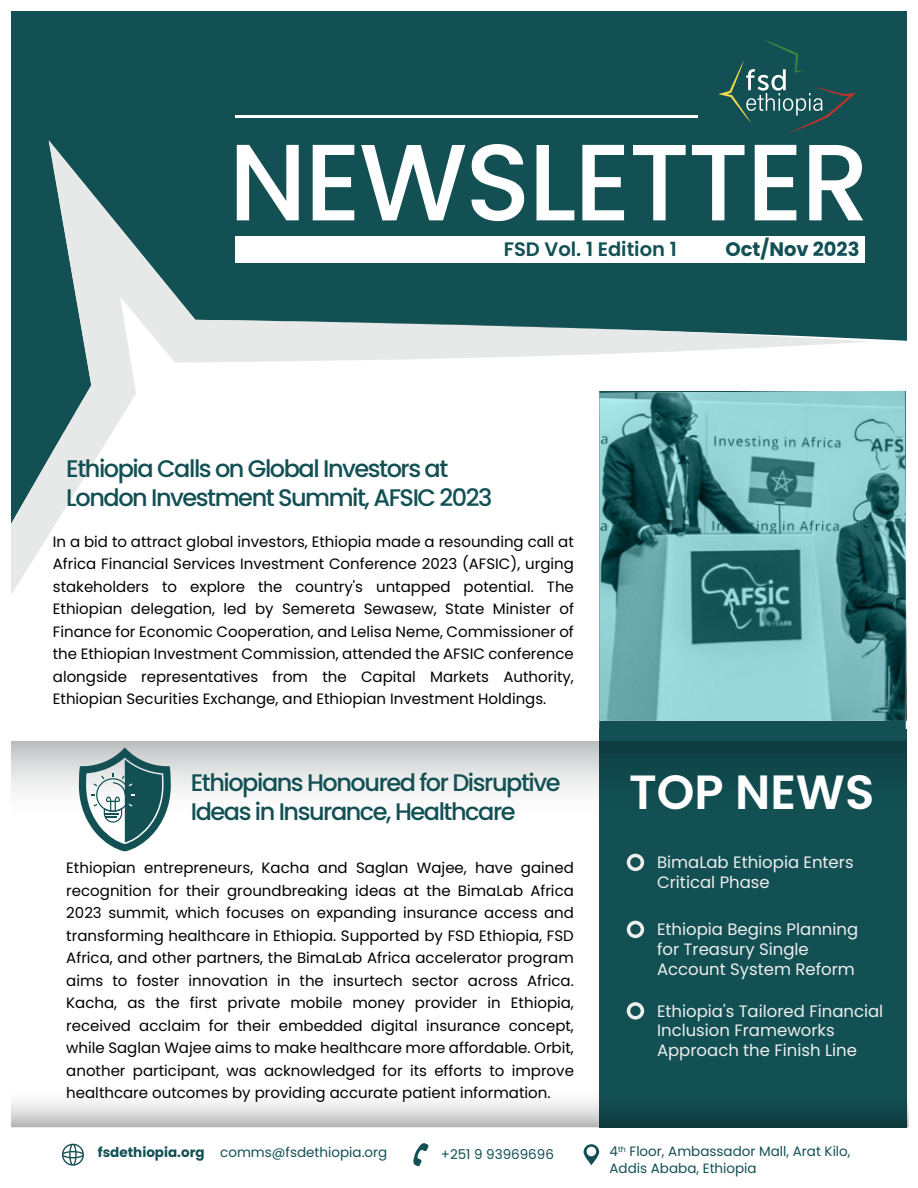
<style>
.page{position:relative;width:918px;height:1188px;background:#fff}
.page>*{position:absolute;margin:0;border:0;box-sizing:border-box;transform-origin:0 0}
.t1{font:500 108.45px "Poppins";letter-spacing:-.02em;color:#fff}
.t2{font:600 48px "Poppins";color:#fff}
.t3{font:500 24px/28.8px "Poppins";letter-spacing:-.06em;color:#125054}
.t4{font:600 19.5px "Poppins";color:#125054}
.t5{font:700 19.5px "Poppins";color:#125054}
.t6{font:16.5px/19.8px "Poppins";color:#eee}
.t7{font:15px/22.5px "Poppins";color:#000;text-align:justify}
.t8{font:13.5px/16.2px "Poppins";color:#125054}
.s1{font-weight:700}
</style>
<div class="page">
<div style="left:11px;top:11px;width:896px;height:380px;background:#125054"></div>
<svg style="left:11px;top:140px;width:860px;height:454px"></svg>
<svg style="left:49px;top:140px;width:601px;height:245px;background:#5b8587"></svg>
<img style="left:906px;top:603px;width:1px;height:118px">
<div style="left:599px;top:729px;width:308px;height:398px;background:#125054"></div>
<svg style="left:718px;top:39px;width:138px;height:95px;background:#235a5b"></svg>
<svg style="left:627px;top:854px;width:17px;height:17px"></svg>
<svg style="left:627px;top:921px;width:17px;height:17px"></svg>
<svg style="left:627px;top:1002px;width:17px;height:18px"></svg>
<svg style="left:62px;top:1144px;width:22px;height:22px"></svg>
<svg style="left:413px;top:1143px;width:16px;height:23px"></svg>
<svg style="left:584px;top:1144px;width:15px;height:21px"></svg>
<svg style="left:79px;top:747px;width:92px;height:104px"></svg>
<hr style="left:235px;top:115px;width:462px;height:3px;background:#fff">
<div style="left:235px;top:236px;width:630px;height:27px;background:#fff"></div>
<svg style="left:599px;top:391px;width:307px;height:338px;background:#205b5f"></svg>
<img style="left:600px;top:391px;width:306px;height:330px">
<h1 class="t1" style="left:229px;top:106px;width:643px">NEWSLETTER</h1>
<h3 class="t4" style="left:504px;top:236px;width:175px">FSD Vol. 1 Edition 1</h3>
<h3 class="t5" style="left:726px;top:236px;width:136px">Oct/Nov 2023</h3>
<h3 class="t3" style="left:66px;top:454px;width:428px">Ethiopia Calls on Global Investors at<br>London Investment Summit, AFSIC 2023</h3>
<p class="t7" style="left:53px;top:530px;width:523px">In a bid to attract global investors, Ethiopia made a resounding call at Africa Financial Services Investment Conference 2023 (AFSIC), urging stakeholders to explore the country's untapped potential. The Ethiopian delegation, led by Semereta Sewasew, State Minister of Finance for Economic Cooperation, and Lelisa Neme, Commissioner of the Ethiopian Investment Commission, attended the AFSIC conference alongside representatives from the Capital Markets Authority, Ethiopian Securities Exchange, and Ethiopian Investment Holdings.</p>
<h3 class="t3" style="left:191px;top:768px;width:371px">Ethiopians Honoured for Disruptive<br>Ideas in Insurance, Healthcare</h3>
<p class="t7" style="left:66px;top:857px;width:509px">Ethiopian entrepreneurs, Kacha and Saglan Wajee, have gained recognition for their groundbreaking ideas at the BimaLab Africa 2023 summit, which focuses on expanding insurance access and transforming healthcare in Ethiopia. Supported by FSD Ethiopia, FSD Africa, and other partners, the BimaLab Africa accelerator program aims to foster innovation in the insurtech sector across Africa.<br>Kacha, as the first private mobile money provider in Ethiopia, received acclaim for their embedded digital insurance concept, while Saglan Wajee aims to make healthcare more affordable. Orbit, another participant, was acknowledged for its efforts to improve healthcare outcomes by providing accurate patient information.</p>
<p class="t8" style="left:98px;top:1144px;width:291px"><span class="s1">fsdethiopia.org</span> comms@fsdethiopia.org</p>
<p class="t8" style="left:441px;top:1146px;width:115px">+251 9 93969696</p>
<h2 class="t2" style="left:629px;top:759px;width:247px">TOP NEWS</h2>
<p class="t6" style="left:657px;top:853px;width:198px">BimaLab Ethiopia Enters<br>Critical Phase</p>
<p class="t6" style="left:657px;top:920px;width:203px">Ethiopia Begins Planning for Treasury Single<br>Account System Reform</p>
<p class="t6" style="left:657px;top:1001px;width:228px">Ethiopia's Tailored Financial<br>Inclusion Frameworks<br>Approach the Finish Line</p>
<p class="t8" style="left:610px;top:1144px;width:243px">4<sup>th</sup> Floor, Ambassador Mall, Arat Kilo,<br>Addis Ababa, Ethiopia</p>
</div>
